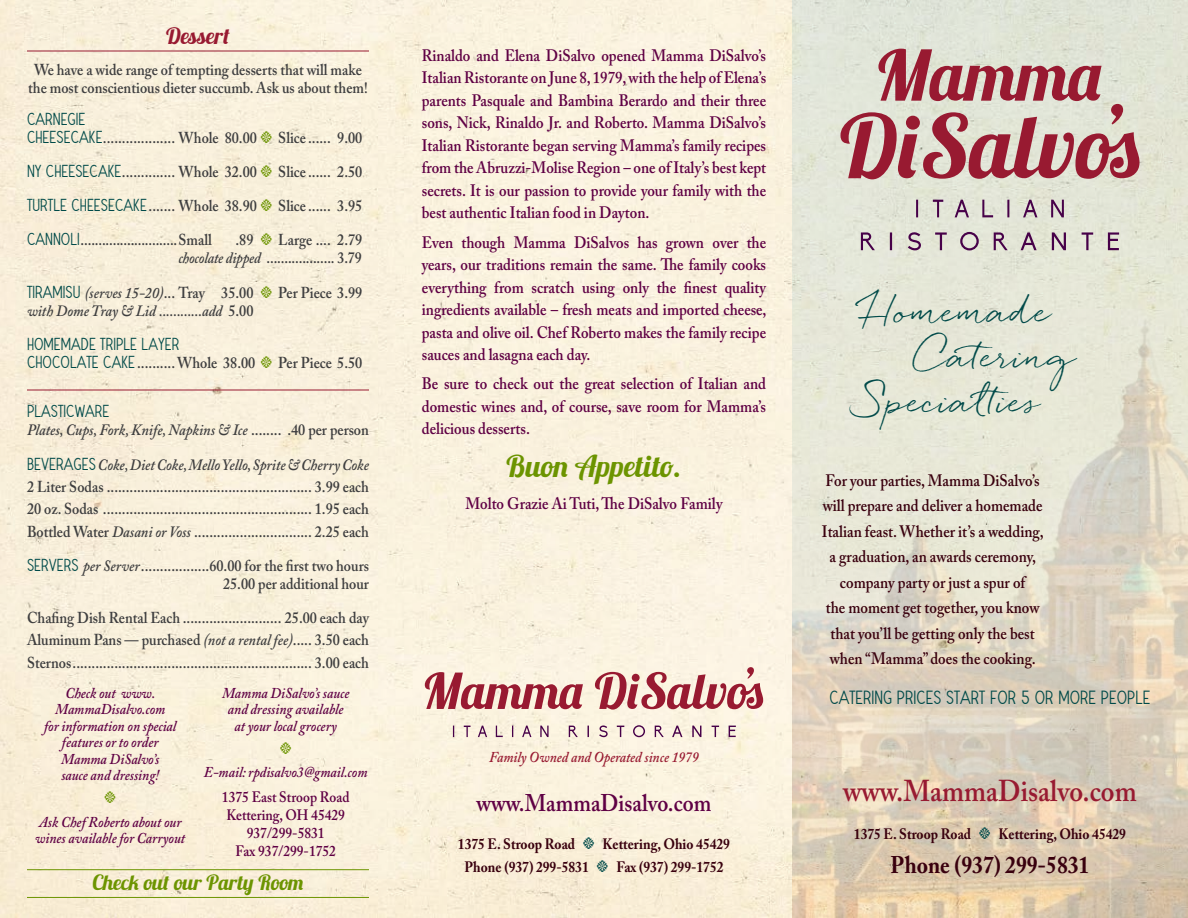
<style>
.page{position:relative;width:1188px;height:918px;background:#fff}
.page>*{position:absolute;margin:0;border:0;box-sizing:border-box;transform-origin:0 0}
.Title_Header_QUICKPE{font:34.5px "Quickpen";color:#004a49}
.t1{font:600 30px "Adobe Caslon Pro";color:#981a31;scale:.9 1}
.t2{font:30px "Lobster 1.3";color:#6c9400}
.t3{font:600 24px "Adobe Caslon Pro";color:#5f0044;scale:.9 1}
.t4{font:700 24px "Adobe Caslon Pro";color:#39000e;scale:.9 1}
.ITEM_Header{font:22.5px "Lobster 1.3";color:#981a31}
.ITEM_Header-2{font:21px "Lobster 1.3";color:#6c9400}
.paragraph_text{font:600 16.5px/22.5px "Adobe Caslon Pro";color:#5f0044;text-align:justify;scale:.9 1}
.paragraph_text-2{font:600 16.5px/25.5px "Adobe Caslon Pro";color:#39000e;text-align:center;scale:.9 1}
.MENU_ENTREE_dark{font:16.5px "Vintage Avalanche";color:#004a49}
.food_description{font:600 15.75px/18px "Adobe Caslon Pro";color:#3e3e3f;text-align:center;scale:.9 1}
.t5{font:italic 600 15.75px "Adobe Caslon Pro";color:#3e3e3f;scale:.9 1}
.food_description-2{font:600 15.75px "Adobe Caslon Pro";color:#3e3e3f;scale:.88 1}
.paragraph_text-3{font:italic 600 15px/16.5px "Adobe Caslon Pro";color:#5f0044;text-align:center;scale:.9 1}
.t6{font:700 15px "Adobe Caslon Pro";color:#39000e;scale:.9 1}
.paragraph_text-4{font:600 15px "Adobe Caslon Pro";color:#5f0044;scale:.9 1}
.t7{font:15px "Vintage Avalanche";color:#004a49}
.t8{font:italic 600 15px "Adobe Caslon Pro";color:#981a31;scale:.9 1}
.paragraph_text-5{font:600 12px "Adobe Caslon Pro";color:#6c9400;scale:.9 1}
.s1{font-family:"Vintage Avalanche";font-weight:400;font-size:15px;color:#004a49}
.s2{font-size:12px;color:#6c9400}
.s3{font-style:italic}
.s4{font-style:normal}
.s5{font-family:"Vintage Avalanche";font-weight:400;font-style:normal;font-size:15px;color:#004a49}
.s6{font-weight:600;font-size:12px;color:#004a49}
</style>
<div class="page">
<img style="left:0;top:0;width:1188px;height:918px">
<hr style="left:27px;top:51px;width:342px;height:1px;background:#981a31">
<hr style="left:27px;top:390px;width:342px;height:1px;background:#981a31">
<hr style="left:27px;top:869px;width:342px;height:1px;background:#6c9400">
<hr style="left:27px;top:897px;width:342px;height:1px;background:#6c9400">
<svg style="left:840px;top:49px;width:300px;height:130px;background:#c79d9b"></svg>
<svg style="left:916px;top:200px;width:148px;height:17px;background:#c6bcbd"></svg>
<svg style="left:861px;top:232px;width:258px;height:18px;background:#c6bbbb"></svg>
<svg style="left:425px;top:667px;width:338px;height:43px;background:#d6a3a0"></svg>
<svg style="left:453px;top:725px;width:283px;height:12px;background:#ddcbc6"></svg>
<p class="ITEM_Header" style="left:166px;top:21px;width:65px">Dessert</p>
<p class="food_description" style="left:28px;top:61px;width:379px">We have a wide range of tempting desserts that will make the most conscientious dieter succumb. Ask us about them!</p>
<p class="t7" style="left:27px;top:111px;width:60px">CARNEGIE</p>
<p class="food_description" style="left:27px;top:128px;width:374px"><span class="s1">CHEESECAKE</span>................... Whole 80.00 <span class="s2">t</span> Slice ...... 9.00</p>
<p class="food_description" style="left:27px;top:163px;width:374px"><span class="s1">NY CHEESECAKE</span>.............. Whole 32.00 <span class="s2">t</span> Slice ...... 2.50</p>
<p class="food_description" style="left:27px;top:197px;width:374px"><span class="s1">TURTLE CHEESECAKE</span>....... Whole 38.90 <span class="s2">t</span> Slice ...... 3.95</p>
<p class="food_description-2" style="left:27px;top:231px;width:212px"><span class="s1">CANNOLI</span>...........................Small</p>
<p class="food_description" style="left:178px;top:231px;width:206px;text-align:right">.89 <span class="s2">t</span> Large .... 2.79<br><span class="s3">chocolate dipped</span> ................... 3.79</p>
<p class="food_description" style="left:27px;top:283px;width:374px"><span class="s1">TIRAMISU</span> <span class="s3">(serves 15-20)</span>... Tray 35.00 <span class="s2">t</span> Per Piece 3.99</p>
<p class="t5" style="left:27px;top:301px;width:253px">with Dome Tray &amp; Lid ............add <span class="s4">5.00</span></p>
<p class="t7" style="left:27px;top:336px;width:154px">HOMEMADE TRIPLE LAYER</p>
<p class="food_description" style="left:27px;top:353px;width:374px"><span class="s1">CHOCOLATE CAKE</span> ..........Whole 38.00 <span class="s2">t</span> Per Piece 5.50</p>
<p class="t7" style="left:27px;top:404px;width:84px">PLASTICWARE</p>
<p class="t5" style="left:27px;top:421px;width:382px">Plates, Cups, Fork, Knife, Napkins &amp; Ice <span class="s4">........ .40 per person</span></p>
<p class="t5" style="left:27px;top:455px;width:381px"><span class="s5">BEVERAGES</span>Coke, Diet Coke, Mello Yello, Sprite &amp; Cherry Coke</p>
<p class="food_description" style="left:27px;top:477px;width:382px">2 Liter Sodas ...................................................... 3.99 each</p>
<p class="food_description" style="left:27px;top:500px;width:382px">20 oz. Sodas ....................................................... 1.95 each</p>
<p class="food_description" style="left:27px;top:522px;width:382px">Bottled Water <span class="s3">Dasani or Voss</span> ............................... 2.25 each</p>
<p class="food_description" style="left:27px;top:556px;width:382px"><span class="s1">SERVERS</span> <span class="s3">per Server</span>..................60.00 for the first two hours</p>
<p class="food_description" style="left:223px;top:574px;width:164px">25.00 per additional hour</p>
<p class="food_description" style="left:27px;top:609px;width:382px">Chafing Dish Rental Each .......................... 25.00 each day</p>
<p class="food_description" style="left:27px;top:631px;width:382px">Aluminum Pans — purchased <span class="s3">(not a rental fee)</span>..... 3.50 each</p>
<p class="food_description" style="left:27px;top:653px;width:382px">Sternos............................................................... 3.00 each</p>
<p class="paragraph_text-3" style="left:44px;top:684px;width:149px">Check out www.<br>MammaDisalvo.com<br>for information on special features or to order<br>Mamma DiSalvo’s<br>sauce and dressing!</p>
<p class="paragraph_text-5" style="left:105px;top:792px;width:13px">t</p>
<p class="paragraph_text-3" style="left:35px;top:813px;width:168px;text-align:left">Ask Chef Roberto about our wines available for Carryout</p>
<p class="paragraph_text-3" style="left:222px;top:684px;width:143px">Mamma DiSalvo’s sauce and dressing available at your local grocery</p>
<p class="paragraph_text-5" style="left:280px;top:743px;width:13px">t</p>
<p class="paragraph_text-3" style="left:204px;top:764px;width:183px">E-mail: rpdisalvo3@gmail.com</p>
<p class="paragraph_text-4" style="left:222px;top:788px;width:143px">1375 East Stroop Road</p>
<p class="paragraph_text-4" style="left:226px;top:806px;width:133px">Kettering, OH 45429</p>
<p class="paragraph_text-4" style="left:247px;top:824px;width:88px">937/299-5831</p>
<p class="paragraph_text-4" style="left:235px;top:842px;width:113px">Fax 937/299-1752</p>
<p class="ITEM_Header-2" style="left:93px;top:869px;width:212px">Check out our Party Room</p>
<p class="paragraph_text" style="left:422px;top:44px;width:384px">Rinaldo and Elena DiSalvo opened Mamma DiSalvo’s Italian Ristorante on June 8, 1979, with the help of Elena’s parents Pasquale and Bambina Berardo and their three sons, Nick, Rinaldo Jr. and Roberto. Mamma DiSalvo’s Italian Ristorante began serving Mamma’s family recipes from the Abruzzi-Molise Region – one of Italy’s best kept secrets. It is our passion to provide your family with the best authentic Italian food in Dayton.</p>
<p class="paragraph_text" style="left:422px;top:231px;width:385px">Even though Mamma DiSalvos has grown over the years, our traditions remain the same. The family cooks everything from scratch using only the finest quality ingredients available – fresh meats and imported cheese, pasta and olive oil. Chef Roberto makes the family recipe sauces and lasagna each day.</p>
<p class="paragraph_text" style="left:422px;top:373px;width:384px">Be sure to check out the great selection of Italian and domestic wines and, of course, save room for Mamma’s delicious desserts.</p>
<p class="t2" style="left:507px;top:447px;width:176px">Buon Appetito.</p>
<p class="paragraph_text" style="left:465px;top:492px;width:287px">Molto Grazie Ai Tuti, The DiSalvo Family</p>
<p class="t8" style="left:489px;top:748px;width:234px">Family Owned and Operated since 1979</p>
<p class="t3" style="left:477px;top:788px;width:262px">www.MammaDisalvo.com</p>
<p class="t6" style="left:458px;top:835px;width:304px">1375 E. Stroop Road <span class="s6">t</span> Kettering, Ohio 45429</p>
<p class="t6" style="left:464px;top:858px;width:289px">Phone (937) 299-5831 <span class="s6">t</span> Fax (937) 299-1752</p>
<p class="Title_Header_QUICKPE" style="left:860px;top:291px;width:194px">Homemade</p>
<p class="Title_Header_QUICKPE" style="left:917px;top:336px;width:161px">Catering</p>
<p class="Title_Header_QUICKPE" style="left:860px;top:381px;width:183px">Specialties</p>
<p class="paragraph_text-2" style="left:822px;top:467px;width:248px">For your parties, Mamma DiSalvo’s will prepare and deliver a homemade Italian feast. Whether it’s a wedding, a graduation, an awards ceremony, company party or just a spur of<br>the moment get together, you know that you’ll be getting only the best when “Mamma” does the cooking.</p>
<p class="MENU_ENTREE_dark" style="left:829px;top:689px;width:323px">CATERING PRICES START FOR 5 OR MORE PEOPLE</p>
<p class="t1" style="left:843px;top:773px;width:328px">www.MammaDisalvo.com</p>
<p class="t6" style="left:854px;top:825px;width:304px">1375 E. Stroop Road <span class="s6">t</span> Kettering, Ohio 45429</p>
<p class="t4" style="left:891px;top:851px;width:223px">Phone (937) 299-5831</p>
</div>
